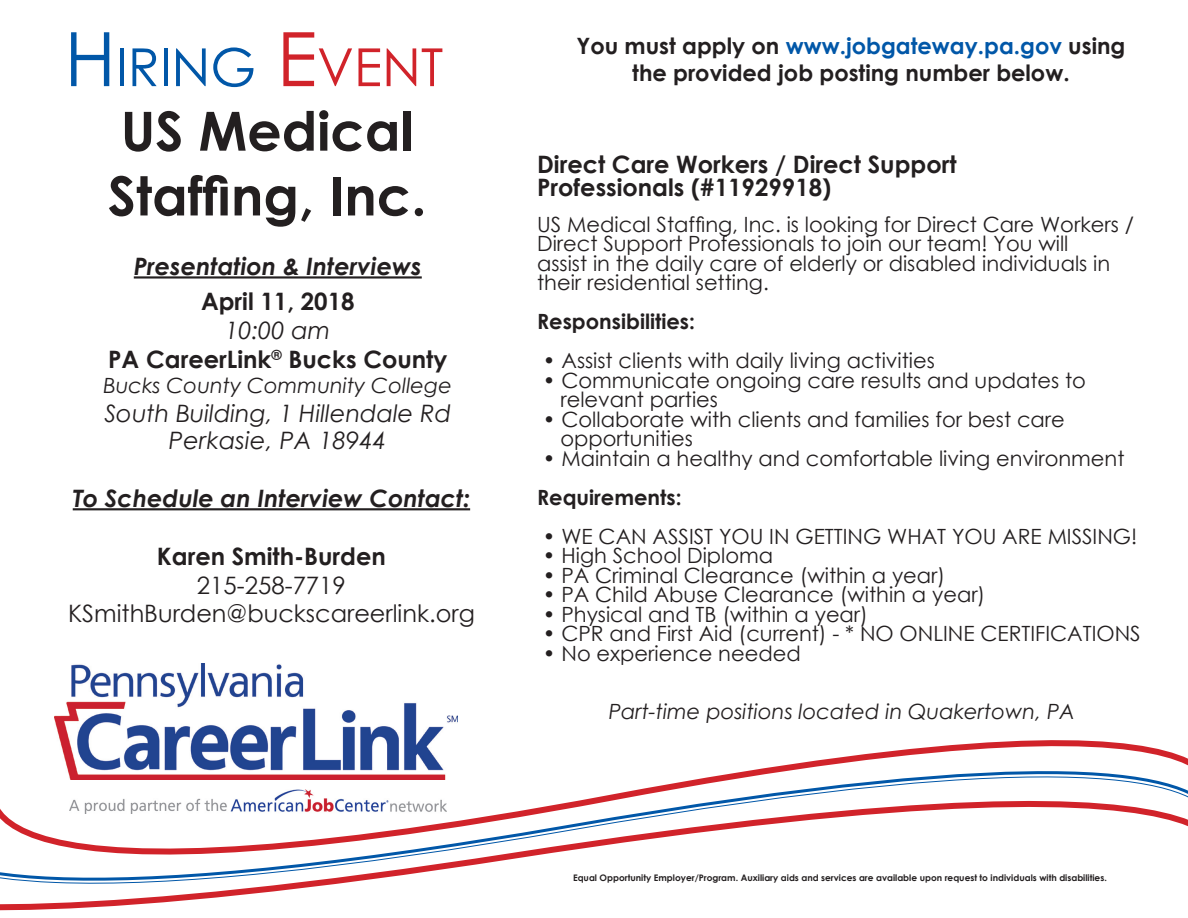
<style>
.page{position:relative;width:1188px;height:918px;background:#fff}
.page>*{position:absolute;margin:0;border:0;box-sizing:border-box;transform-origin:0 0}
.t1{font:700 54px/64.8px "Century Gothic";color:#231f20}
.t2{font:52.5px "Century Gothic";color:#0157a8}
.t3{font:700 24px "Century Gothic";color:#231f20}
.t4{font:italic 700 24px "Century Gothic";color:#231f20}
.t5{font:italic 24px "Century Gothic";color:#231f20}
.t6{font:24px "Century Gothic";color:#231f20}
.t7{font:700 22.5px "Century Gothic";color:#0157a8}
.t8{font:700 22.5px "Century Gothic";color:#231f20}
.t9{font:21px/19.5px "Century Gothic";color:#231f20}
.t10{font:italic 21px "Century Gothic";color:#231f20}
.t11{font:700 21px "Century Gothic";color:#231f20}
.t12{font:700 9px "Century Gothic";color:#231f20}
.s1{font-size:75px}
.s2{font-size:75px;color:#d1232a}
.s3{color:#d1232a}
.s4{color:#231f20}
.s5{font-weight:700}
</style>
<div class="page">
<hr style="left:134px;top:276px;width:288px;height:3px;background:#231f20">
<svg style="left:54px;top:663px;width:404px;height:57px"></svg>
<svg style="left:54px;top:720px;width:404px;height:18px"></svg>
<svg style="left:0;top:738px;width:1091px;height:173px"></svg>
<svg style="left:0;top:741px;width:1188px;height:147px"></svg>
<hr style="left:73px;top:508px;width:397px;height:2px;background:#231f20">
<p class="t2" style="left:65px;top:30px;width:380px"><span class="s1">H</span>iring <span class="s2">E</span><span class="s3">vent</span></p>
<p class="t1" style="left:108px;top:96px;width:320px">US Medical<br>Staffing, Inc.</p>
<p class="t4" style="left:134px;top:248px;width:290px">Presentation &amp; Interviews</p>
<p class="t3" style="left:201px;top:283px;width:155px">April 11, 2018</p>
<p class="t5" style="left:225px;top:314px;width:107px">10:00 am</p>
<p class="t3" style="left:108px;top:341px;width:341px">PA CareerLink<sup>®</sup> Bucks County</p>
<p class="t10" style="left:104px;top:371px;width:350px">Bucks County Community College</p>
<p class="t5" style="left:104px;top:397px;width:348px">South Building, 1 Hillendale Rd</p>
<p class="t5" style="left:169px;top:424px;width:219px">Perkasie, PA 18944</p>
<p class="t4" style="left:73px;top:480px;width:399px">To Schedule an Interview Contact:</p>
<p class="t3" style="left:157px;top:538px;width:230px">Karen Smith-Burden</p>
<p class="t6" style="left:197px;top:568px;width:150px">215-258-7719</p>
<p class="t6" style="left:68px;top:597px;width:408px">KSmithBurden@buckscareerlink.org</p>
<p class="t7" style="left:576px;top:29px;width:550px"><span class="s4">You must apply on</span> www.jobgateway.pa.gov <span class="s4">using</span></p>
<p class="t8" style="left:632px;top:56px;width:439px">the provided job posting number below.</p>
<p class="t3" style="left:537px;top:146px;width:421px">Direct Care Workers / Direct Support</p>
<p class="t3" style="left:537px;top:169px;width:296px">Professionals (#11929918)</p>
<p class="t9" style="left:537px;top:214px;width:598px">US Medical Staffing, Inc. is looking for Direct Care Workers /<br>Direct Support Professionals to join our team! You will</p>
<p class="t9" style="left:537px;top:253px;width:575px">assist in the daily care of elderly or disabled individuals in their residential setting.</p>
<p class="t11" style="left:537px;top:306px;width:159px">Responsibilities:</p>
<p class="t9" style="left:543px;top:351px;width:393px">• Assist clients with daily living activities</p>
<p class="t9" style="left:543px;top:370px;width:545px">• Communicate ongoing care results and updates to</p>
<p class="t9" style="left:560px;top:390px;width:159px">relevant parties</p>
<p class="t9" style="left:543px;top:409px;width:524px">• Collaborate with clients and families for best care</p>
<p class="t9" style="left:560px;top:429px;width:134px">opportunities</p>
<p class="t9" style="left:543px;top:448px;width:583px">• Maintain a healthy and comfortable living environment</p>
<p class="t11" style="left:537px;top:481px;width:146px">Requirements:</p>
<p class="t9" style="left:543px;top:526px;width:596px"><span class="s5">•</span> WE CAN ASSIST YOU IN GETTING WHAT YOU ARE MISSING!</p>
<p class="t9" style="left:543px;top:546px;width:232px"><span class="s5">•</span> High School Diploma</p>
<p class="t9" style="left:543px;top:565px;width:404px">• PA Criminal Clearance (within a year)</p>
<p class="t9" style="left:543px;top:585px;width:444px">• PA Child Abuse Clearance (within a year)</p>
<p class="t9" style="left:543px;top:604px;width:327px">• Physical and TB (within a year)</p>
<p class="t9" style="left:543px;top:624px;width:599px">• CPR and First Aid (current) - * NO ONLINE CERTIFICATIONS</p>
<p class="t9" style="left:543px;top:643px;width:259px">• No experience needed</p>
<p class="t10" style="left:609px;top:697px;width:468px">Part-time positions located in Quakertown, PA</p>
<p class="t12" style="left:573px;top:871px;width:535px">Equal Opportunity Employer/Program. Auxiliary aids and services are available upon request to individuals with disabilities.</p>
</div>
